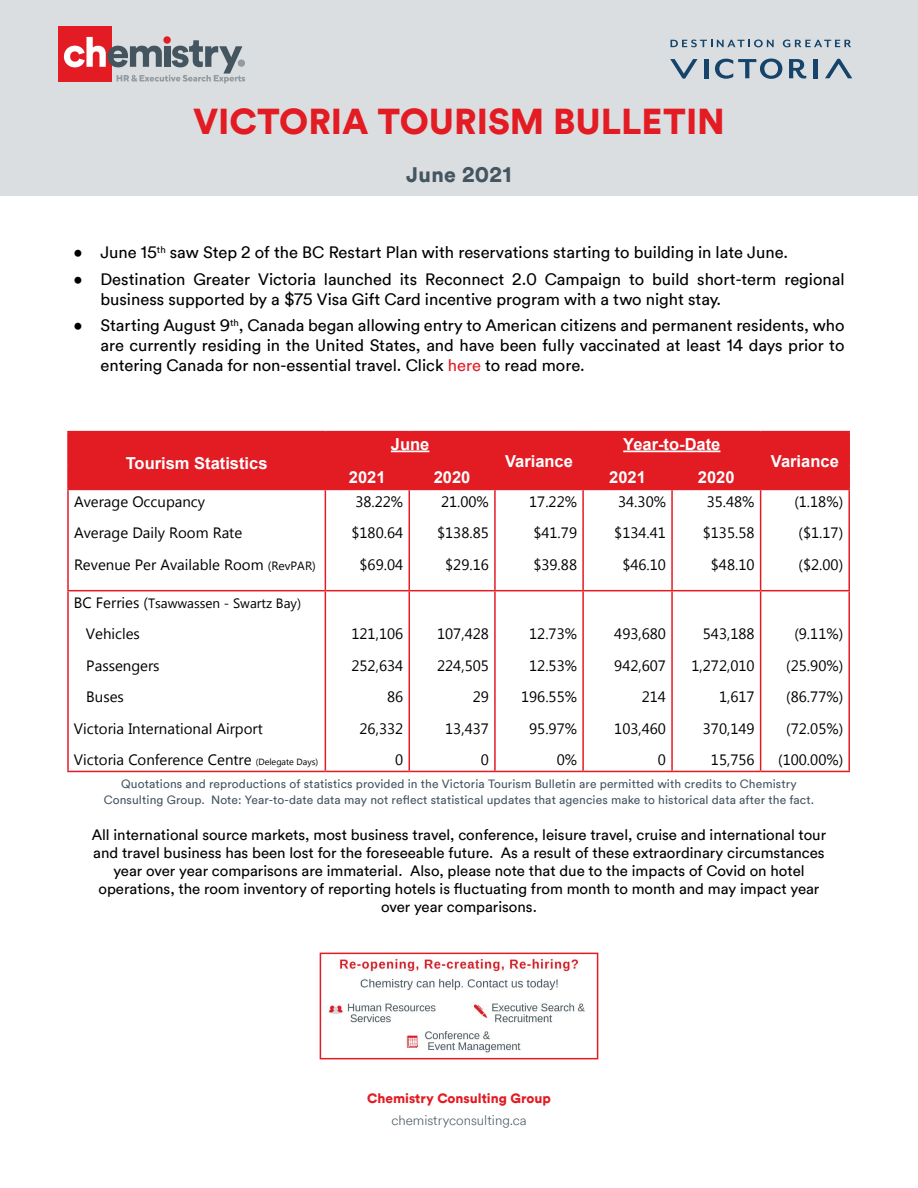
<style>
.page{position:relative;width:918px;height:1188px;background:#fff}
.page>*{position:absolute;margin:0;border:0;box-sizing:border-box;transform-origin:0 0}
.t1{font:900 36px "Int Circular PTT";color:#e31b23}
.t2{font:900 21px "Int Circular PTT";letter-spacing:.02em;color:#455560}
.t3{font:16.5px/19.8px "Int Circular PTT";color:#000}
.t4{font:700 16.5px "Arial";color:#fff}
.t5{font:15px/31.5px "Microsoft New Tai Lue";color:#000;text-align:right}
.t6{font:15px/18px "Int Circular PTT";color:#000;text-align:center}
.t7{font:13.5px "Microsoft New Tai Lue";color:#000}
.t8{font:900 13.5px "Int Circular PTT";color:#e31b23}
.t9{font:300 13.5px "Int Circular PTT";color:#455560}
.t10{font:12px/16.5px "Int Circular PTT";letter-spacing:.01em;color:#455560;text-align:center}
.s1{color:#e31b23}
.s2{font-size:12px}
.s3{font-size:15px}
.s4{font-size:9px}
</style>
<div class="page">
<img style="left:327px;top:958px;width:258px;height:95px">
<div style="left:320px;top:953px;width:278px;height:106px;border:2px solid #e31b23"></div>
<div style="left:0;top:0;width:918px;height:195px;background:#dadee1"></div>
<div style="left:58px;top:26px;width:54px;height:55px;background:#e31b23"></div>
<svg style="left:64px;top:36px;width:181px;height:47px"></svg>
<svg style="left:671px;top:39px;width:103px;height:8px"></svg>
<svg style="left:783px;top:40px;width:68px;height:7px"></svg>
<hr style="left:704px;top:59px;width:4px;height:19px;background:#154369">
<svg style="left:715px;top:59px;width:67px;height:20px"></svg>
<svg style="left:789px;top:59px;width:17px;height:20px"></svg>
<hr style="left:814px;top:59px;width:4px;height:19px;background:#154369">
<svg style="left:825px;top:59px;width:27px;height:19px"></svg>
<svg style="left:670px;top:59px;width:27px;height:20px"></svg>
<div style="left:69px;top:432px;width:779px;height:57px;background:#e31b23"></div>
<hr style="left:325px;top:431px;width:84px;height:1px;background:#e31b23">
<hr style="left:409px;top:431px;width:86px;height:1px;background:#e31b23">
<hr style="left:67px;top:431px;width:258px;height:1px;background:#e31b23">
<hr style="left:67px;top:432px;width:2px;height:33px;background:#e31b23">
<hr style="left:325px;top:432px;width:1px;height:33px;background:#e31b23">
<hr style="left:67px;top:465px;width:2px;height:24px;background:#e31b23">
<svg style="left:325px;top:466px;width:1px;height:23px"></svg>
<hr style="left:325px;top:465px;width:84px;height:1px;background:#e31b23">
<hr style="left:409px;top:465px;width:87px;height:1px;background:#e31b23">
<hr style="left:325px;top:489px;width:84px;height:1px;background:#e31b23">
<hr style="left:409px;top:489px;width:86px;height:1px;background:#e31b23">
<hr style="left:409px;top:490px;width:1px;height:100px;background:#e31b23">
<hr style="left:494px;top:490px;width:2px;height:100px;background:#e31b23">
<hr style="left:672px;top:489px;width:89px;height:1px;background:#e31b23">
<hr style="left:671px;top:490px;width:2px;height:100px;background:#e31b23">
<hr style="left:760px;top:490px;width:1px;height:100px;background:#e31b23">
<hr style="left:495px;top:590px;width:88px;height:1px;background:#e31b23">
<hr style="left:761px;top:590px;width:89px;height:1px;background:#e31b23">
<hr style="left:495px;top:771px;width:88px;height:1px;background:#e31b23">
<hr style="left:761px;top:771px;width:89px;height:1px;background:#e31b23">
<hr style="left:67px;top:489px;width:258px;height:1px;background:#e31b23">
<hr style="left:67px;top:490px;width:2px;height:100px;background:#e31b23">
<hr style="left:325px;top:490px;width:1px;height:100px;background:#e31b23">
<hr style="left:67px;top:590px;width:258px;height:1px;background:#e31b23">
<hr style="left:67px;top:591px;width:2px;height:180px;background:#e31b23">
<hr style="left:67px;top:771px;width:258px;height:1px;background:#e31b23">
<hr style="left:325px;top:590px;width:84px;height:1px;background:#e31b23">
<hr style="left:325px;top:591px;width:1px;height:180px;background:#e31b23">
<hr style="left:409px;top:590px;width:86px;height:1px;background:#e31b23">
<hr style="left:409px;top:591px;width:1px;height:180px;background:#e31b23">
<hr style="left:494px;top:591px;width:2px;height:180px;background:#e31b23">
<hr style="left:672px;top:590px;width:89px;height:1px;background:#e31b23">
<hr style="left:671px;top:591px;width:2px;height:180px;background:#e31b23">
<hr style="left:760px;top:591px;width:1px;height:180px;background:#e31b23">
<hr style="left:325px;top:771px;width:84px;height:1px;background:#e31b23">
<hr style="left:409px;top:771px;width:86px;height:1px;background:#e31b23">
<hr style="left:672px;top:771px;width:89px;height:1px;background:#e31b23">
<hr style="left:495px;top:431px;width:88px;height:1px;background:#e31b23">
<hr style="left:494px;top:432px;width:2px;height:33px;background:#e31b23">
<svg style="left:409px;top:466px;width:1px;height:23px"></svg>
<hr style="left:494px;top:466px;width:2px;height:23px;background:#e31b23">
<hr style="left:495px;top:489px;width:88px;height:1px;background:#e31b23">
<hr style="left:761px;top:489px;width:89px;height:1px;background:#e31b23">
<hr style="left:583px;top:431px;width:89px;height:1px;background:#e31b23">
<hr style="left:582px;top:432px;width:2px;height:33px;background:#e31b23">
<hr style="left:672px;top:431px;width:89px;height:1px;background:#e31b23">
<hr style="left:582px;top:466px;width:2px;height:23px;background:#e31b23">
<hr style="left:761px;top:431px;width:89px;height:1px;background:#e31b23">
<hr style="left:760px;top:432px;width:1px;height:33px;background:#e31b23">
<hr style="left:848px;top:432px;width:2px;height:33px;background:#e31b23">
<hr style="left:671px;top:466px;width:2px;height:23px;background:#e31b23">
<svg style="left:760px;top:466px;width:1px;height:23px"></svg>
<hr style="left:848px;top:465px;width:2px;height:24px;background:#e31b23">
<hr style="left:582px;top:465px;width:90px;height:1px;background:#e31b23">
<hr style="left:672px;top:465px;width:89px;height:1px;background:#e31b23">
<hr style="left:583px;top:489px;width:89px;height:1px;background:#e31b23">
<hr style="left:582px;top:490px;width:2px;height:100px;background:#e31b23">
<hr style="left:848px;top:490px;width:2px;height:100px;background:#e31b23">
<hr style="left:583px;top:590px;width:89px;height:1px;background:#e31b23">
<hr style="left:582px;top:591px;width:2px;height:180px;background:#e31b23">
<hr style="left:848px;top:591px;width:2px;height:180px;background:#e31b23">
<hr style="left:583px;top:771px;width:89px;height:1px;background:#e31b23">
<hr style="left:391px;top:451px;width:38px;height:1px;background:#fff">
<hr style="left:623px;top:451px;width:97px;height:1px;background:#fff">
<h1 class="t1" style="left:193px;top:97px;width:533px">VICTORIA TOURISM BULLETIN</h1>
<p class="t2" style="left:406px;top:160px;width:107px">June 2021</p>
<p class="t3" style="left:73px;top:242px;width:716px">• June 15<sup>th</sup> saw Step 2 of the BC Restart Plan with reservations starting to building in late June.</p>
<p class="t3" style="left:100px;top:268px;width:746px;text-indent:-27px">• Destination Greater Victoria launched its Reconnect 2.0 Campaign to build short-term regional business supported by a $75 Visa Gift Card incentive program with a two night stay.</p>
<p class="t3" style="left:100px;top:315px;width:746px;text-align:justify;text-indent:-27px">• Starting August 9<sup>th</sup>, Canada began allowing entry to American citizens and permanent residents, who are currently residing in the United States, and have been fully vaccinated at least 14 days prior to entering Canada for non-essential travel. Click <span class="s1">here</span> to read more.</p>
<p class="t4" style="left:126px;top:453px;width:143px">Tourism Statistics</p>
<p class="t4" style="left:391px;top:433px;width:40px">June</p>
<p class="t4" style="left:505px;top:450px;width:69px">Variance</p>
<p class="t4" style="left:623px;top:433px;width:99px">Year-to-Date</p>
<p class="t4" style="left:349px;top:467px;width:38px">2021</p>
<p class="t4" style="left:434px;top:467px;width:38px">2020</p>
<p class="t4" style="left:609px;top:467px;width:38px">2021</p>
<p class="t4" style="left:698px;top:467px;width:38px">2020</p>
<p class="t4" style="left:771px;top:450px;width:69px">Variance</p>
<p class="t5" style="left:74px;top:487px;width:243px;text-align:left">Average Occupancy<br>Average Daily Room Rate<br>Revenue Per Available Room <span class="s2">(RevPAR)</span></p>
<p class="t5" style="left:351px;top:487px;width:53px;text-align:center">38.22% $180.64 $69.04</p>
<p class="t5" style="left:437px;top:487px;width:53px;text-align:center">21.00% $138.85 $29.16</p>
<p class="t5" style="left:529px;top:487px;width:49px;text-align:justify">17.22% $41.79 $39.88</p>
<p class="t5" style="left:614px;top:487px;width:53px;text-align:center">34.30% $134.41 $46.10</p>
<p class="t5" style="left:703px;top:487px;width:53px;text-align:center">35.48% $135.58 $48.10</p>
<p class="t5" style="left:794px;top:487px;width:50px;text-align:justify">(1.18%) ($1.17) ($2.00)</p>
<p class="t7" style="left:74px;top:595px;width:229px"><span class="s3">BC Ferries (</span>Tsawwassen - Swartz Bay)</p>
<p class="t5" style="left:86px;top:620px;width:56px">Vehicles</p>
<p class="t5" style="left:86px;top:651px;width:75px">Passengers</p>
<p class="t5" style="left:86px;top:683px;width:39px">Buses</p>
<p class="t5" style="left:74px;top:714px;width:190px">Victoria International Airport</p>
<p class="t5" style="left:74px;top:746px;width:246px">Victoria Conference Centre <span class="s4">(Delegate Days)</span></p>
<p class="t5" style="left:351px;top:620px;width:53px">121,106<br>252,634<br>86<br>26,332<br>0</p>
<p class="t5" style="left:437px;top:620px;width:53px">107,428<br>224,505<br>29<br>13,437<br>0</p>
<p class="t5" style="left:521px;top:620px;width:57px">12.73%<br>12.53%<br>196.55%<br>95.97%<br>0%</p>
<p class="t5" style="left:614px;top:620px;width:53px">493,680<br>942,607<br>214<br>103,460<br>0</p>
<p class="t5" style="left:691px;top:620px;width:65px">543,188<br>1,272,010<br>1,617<br>370,149<br>15,756</p>
<p class="t5" style="left:778px;top:620px;width:67px">(9.11%) (25.90%) (86.77%) (72.05%) (100.00%)</p>
<p class="t10" style="left:104px;top:775px;width:712px">Quotations and reproductions of statistics provided in the Victoria Tourism Bulletin are permitted with credits to Chemistry<br>Consulting Group. Note: Year-to-date data may not reflect statistical updates that agencies make to historical data after the fact.</p>
<p class="t6" style="left:92px;top:825px;width:736px">All international source markets, most business travel, conference, leisure travel, cruise and international tour and travel business has been lost for the foreseeable future. As a result of these extraordinary circumstances year over year comparisons are immaterial. Also, please note that due to the impacts of Covid on hotel operations, the room inventory of reporting hotels is fluctuating from month to month and may impact year over year comparisons.</p>
<p class="t8" style="left:367px;top:1089px;width:185px">Chemistry Consulting Group</p>
<p class="t9" style="left:391px;top:1111px;width:137px">chemistryconsulting.ca</p>
</div>
